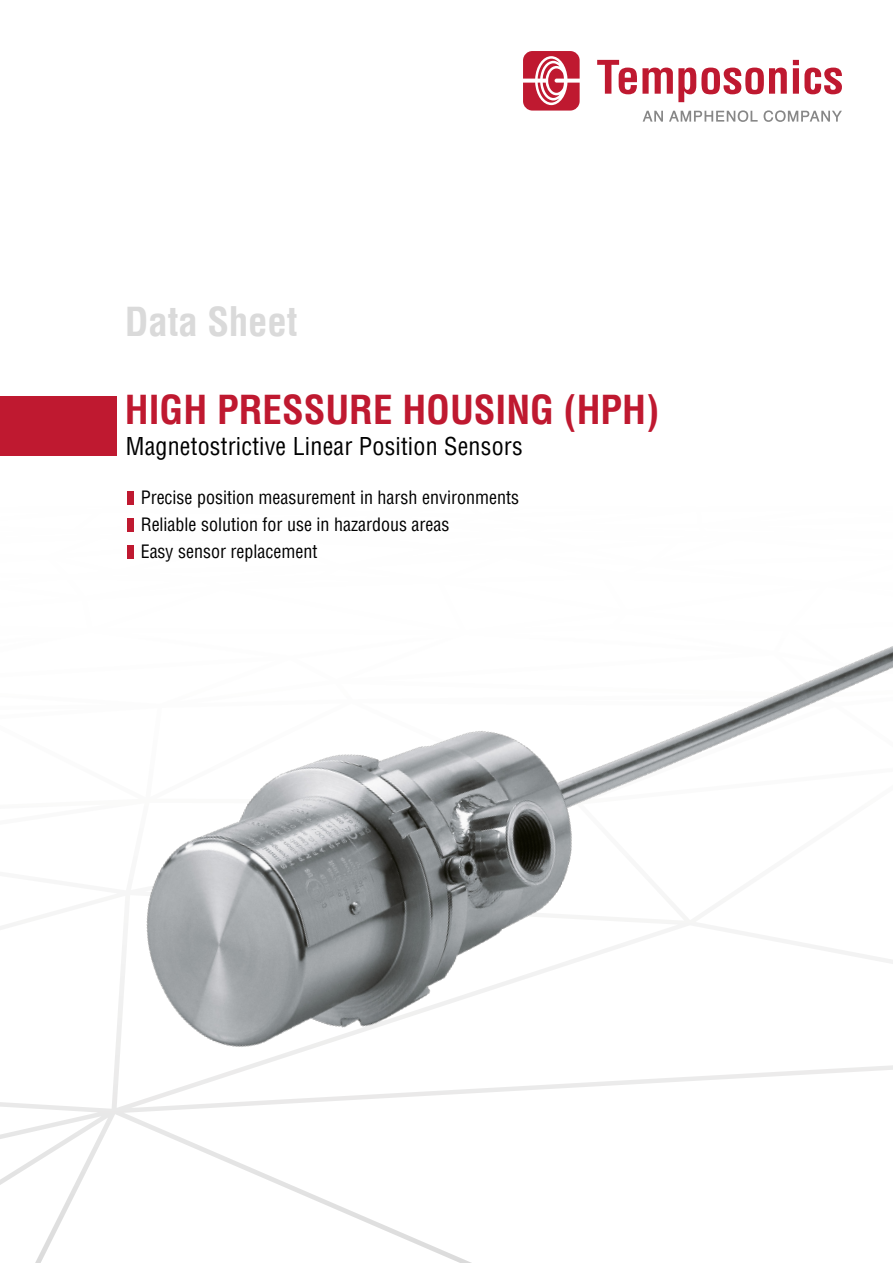
<style>
.page{position:relative;width:893px;height:1263px;background:#fff}
.page>*{position:absolute;margin:0;border:0;box-sizing:border-box;transform-origin:0 0}
.t1{font:700 condensed 39px "Helvetica LT Pro";color:#bf1930}
.t2{font:700 condensed 39px "Helvetica LT Pro";letter-spacing:-.005em;color:#dadada}
.t3{font:condensed 24px "Helvetica LT Pro";letter-spacing:.01em;color:#000}
.t4{font:condensed 18px/27px "Helvetica LT Pro";color:#000}
</style>
<div class="page">
<div style="left:0;top:396px;width:116px;height:59px;background:#bf1930"></div>
<svg style="left:597px;top:60px;width:190px;height:42px"></svg>
<svg style="left:793px;top:60px;width:49px;height:34px"></svg>
<svg style="left:643px;top:111px;width:20px;height:11px"></svg>
<svg style="left:669px;top:110px;width:89px;height:12px"></svg>
<svg style="left:764px;top:110px;width:78px;height:12px"></svg>
<svg style="left:523px;top:51px;width:57px;height:60px"></svg>
<img style="left:102px;top:396px;width:791px;height:857px">
<h1 class="t2" style="left:125px;top:296px;width:174px">Data Sheet</h1>
<h1 class="t1" style="left:125px;top:384px;width:536px">HIGH PRESSURE HOUSING (HPH)</h1>
<h2 class="t3" style="left:126px;top:431px;width:398px">Magnetostrictive Linear Position Sensors</h2>
<p class="t4" style="left:141px;top:484px;width:380px">Precise position measurement in harsh environments<br>Reliable solution for use in hazardous areas<br>Easy sensor replacement</p>
</div>
